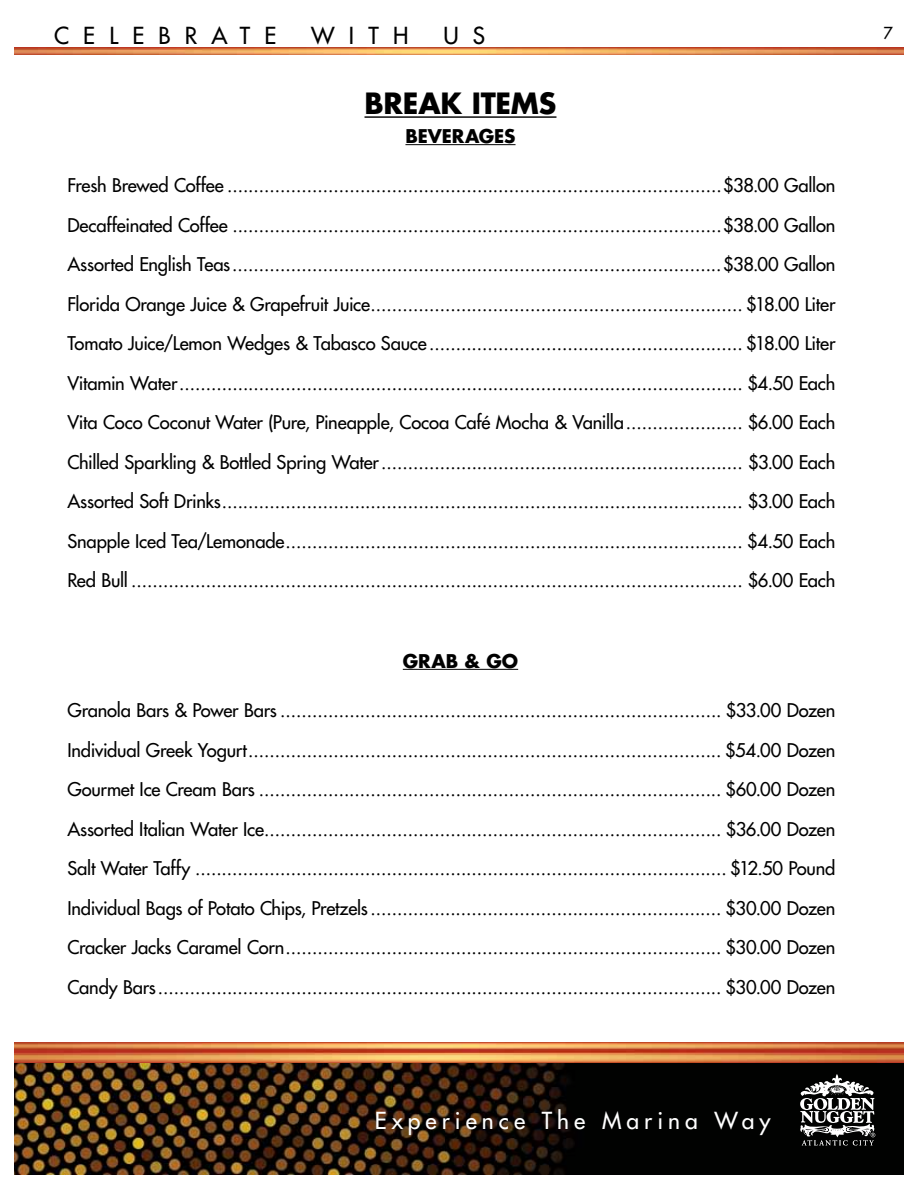
<style>
.page{position:relative;width:918px;height:1188px;background:#fff}
.page>*{position:absolute;margin:0;border:0;box-sizing:border-box;transform-origin:0 0}
.t1{font:700 28.5px "Futura Std";letter-spacing:-.005em;color:#000}
.t2{font:500 22.8px "Futura Std";letter-spacing:.22em;color:#fff}
.t3{font:500 22.8px "Futura Std";letter-spacing:.62em;color:#000}
.t4{font:500 18.45px/39.5px "Futura Std";letter-spacing:-.01em;color:#000;text-align:justify}
.t5{font:700 18.45px "Futura Std";color:#000}
.t6{font:500 16.2px "Futura Std";color:#000}
</style>
<div class="page">
<img style="left:15px;top:1042px;width:888px;height:21px">
<img style="left:15px;top:48px;width:888px;height:6px">
<div style="left:15px;top:1063px;width:888px;height:111px;background:#010201"></div>
<img style="left:15px;top:1063px;width:559px;height:111px">
<svg style="left:800px;top:1074px;width:75px;height:71px"></svg>
<hr style="left:365px;top:116px;width:191px;height:2px;background:#000">
<hr style="left:405px;top:144px;width:111px;height:1px;background:#000">
<hr style="left:403px;top:669px;width:115px;height:1px;background:#000">
<p class="t3" style="left:54px;top:21px;width:224px">CELEBRATE</p>
<p class="t3" style="left:311px;top:21px;width:99px">WITH</p>
<p class="t3" style="left:443px;top:21px;width:43px">U S</p>
<h1 class="t1" style="left:364px;top:85px;width:193px">BREAK ITEMS</h1>
<p class="t5" style="left:405px;top:124px;width:112px">BEVERAGES</p>
<p class="t4" style="left:67px;top:166px;width:770px">Fresh Brewed Coffee .............................................................................................$38.00 Gallon Decaffeinated Coffee ............................................................................................$38.00 Gallon Assorted English Teas............................................................................................$38.00 Gallon Florida Orange Juice &amp; Grapefruit Juice...................................................................... $18.00 Liter Tomato Juice/Lemon Wedges &amp; Tabasco Sauce........................................................... $18.00 Liter Vitamin Water.......................................................................................................... $4.50 Each Vita Coco Coconut Water (Pure, Pineapple, Cocoa Café Mocha &amp; Vanilla...................... $6.00 Each Chilled Sparkling &amp; Bottled Spring Water.................................................................... $3.00 Each Assorted Soft Drinks.................................................................................................. $3.00 Each Snapple Iced Tea/Lemonade...................................................................................... $4.50 Each Red Bull ................................................................................................................... $6.00 Each</p>
<p class="t5" style="left:403px;top:648px;width:117px">GRAB &amp; GO</p>
<p class="t4" style="left:67px;top:691px;width:769px">Granola Bars &amp; Power Bars ................................................................................... $33.00 Dozen Individual Greek Yogurt......................................................................................... $54.00 Dozen Gourmet Ice Cream Bars ....................................................................................... $60.00 Dozen Assorted Italian Water Ice...................................................................................... $36.00 Dozen Salt Water Taffy .................................................................................................... $12.50 Pound Individual Bags of Potato Chips, Pretzels.................................................................. $30.00 Dozen Cracker Jacks Caramel Corn.................................................................................. $30.00 Dozen Candy Bars.......................................................................................................... $30.00 Dozen</p>
<p class="t2" style="left:375px;top:1106px;width:397px">Experience The Marina Way</p>
<p class="t6" style="left:884px;top:23px;width:11px">7</p>
</div>
